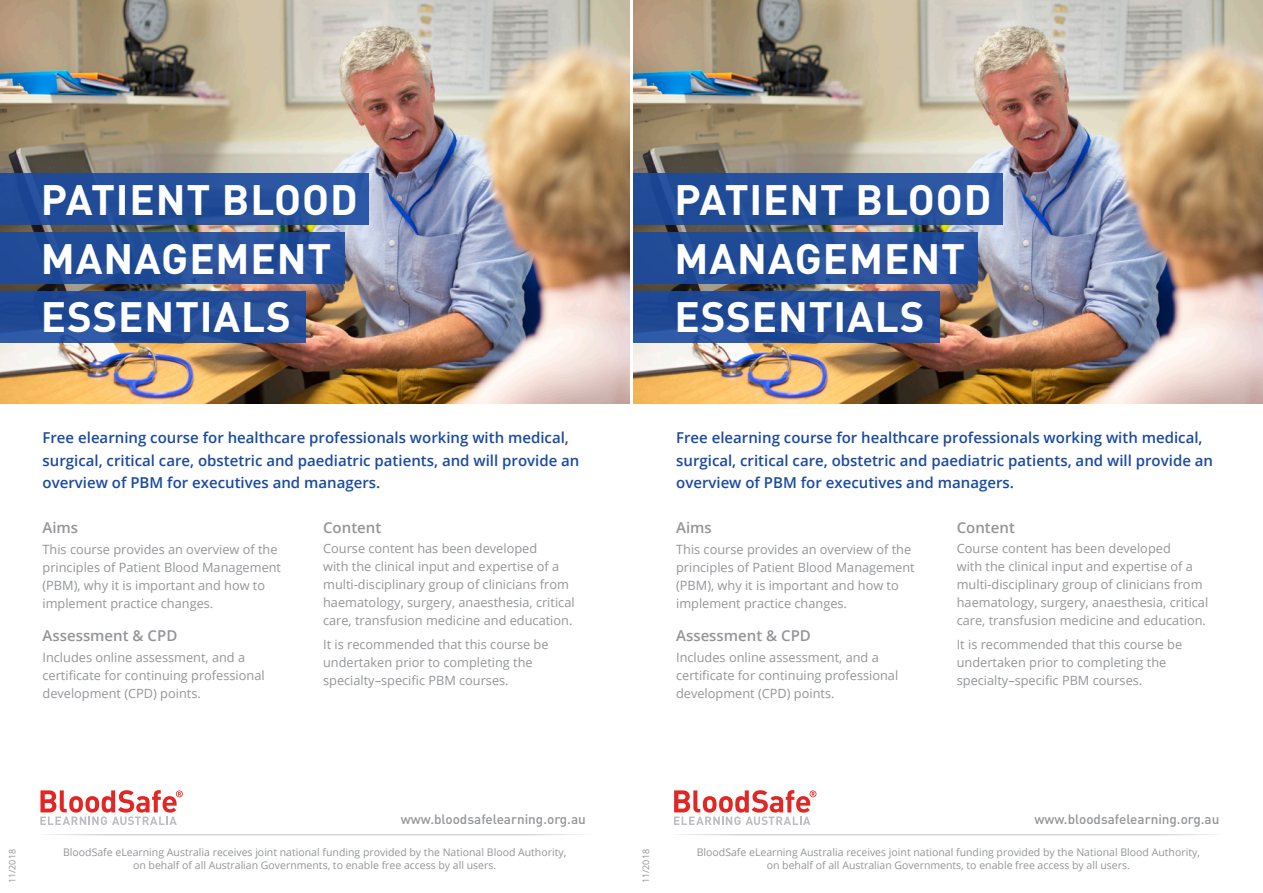
<style>
.page{position:relative;width:1263px;height:893px;background:#fff}
.page>*{position:absolute;margin:0;border:0;box-sizing:border-box;transform-origin:0 0}
.t1{font:700 42px/58.5px "DIN";letter-spacing:.02em;color:#fff}
.t2{font:600 15px/22.5px "Open Sans";color:#1a4aa0}
.t3{font:600 15px "Open Sans";color:#939598}
.t4{font:500 13.5px "DIN";color:#939598}
.t5{font:12.75px/18px "Open Sans";color:#939598}
.t6{font:10.5px/13.5px "Open Sans";color:#939598;text-align:center}
.t7{font:9px "Open Sans";color:#939598}
</style>
<div class="page">
<svg style="left:40px;top:790px;width:143px;height:35px"></svg>
<svg style="left:47px;top:834px;width:534px;height:1px"></svg>
<img style="left:0;top:0;width:629px;height:404px">
<div style="left:0;top:173px;width:369px;height:52px;background:linear-gradient(to right,#1e4894,#2b56a2)"></div>
<div style="left:0;top:232px;width:344px;height:52px;background:linear-gradient(to right,#1f4a95,#2a539f)"></div>
<div style="left:0;top:291px;width:306px;height:52px;background:linear-gradient(to bottom,#214994,#26509b)"></div>
<svg style="left:674px;top:790px;width:142px;height:35px"></svg>
<svg style="left:681px;top:834px;width:533px;height:1px"></svg>
<img style="left:634px;top:0;width:629px;height:404px">
<div style="left:634px;top:173px;width:368px;height:52px;background:linear-gradient(to right,#1e4894,#2b56a2)"></div>
<div style="left:634px;top:232px;width:344px;height:52px;background:linear-gradient(to right,#1f4a95,#2a539f)"></div>
<div style="left:634px;top:291px;width:306px;height:52px;background:linear-gradient(to bottom,#214994,#26509b)"></div>
<p class="t1" style="left:41px;top:169px;width:318px">PATIENT BLOOD<br>MANAGEMENT<br>ESSENTIALS</p>
<p class="t2" style="left:43px;top:426px;width:538px">Free elearning course for healthcare professionals working with medical, surgical, critical care, obstetric and paediatric patients, and will provide an overview of PBM for executives and managers.</p>
<p class="t3" style="left:43px;top:518px;width:37px">Aims</p>
<p class="t5" style="left:43px;top:540px;width:240px">This course provides an overview of the principles of Patient Blood Management (PBM), why it is important and how to implement practice changes.</p>
<p class="t3" style="left:43px;top:626px;width:136px">Assessment &amp; CPD</p>
<p class="t5" style="left:43px;top:647px;width:224px">Includes online assessment, and a certificate for continuing professional development (CPD) points.</p>
<p class="t3" style="left:323px;top:517px;width:60px">Content</p>
<p class="t5" style="left:323px;top:539px;width:253px">Course content has been developed<br>with the clinical input and expertise of a multi-disciplinary group of clinicians from haematology, surgery, anaesthesia, critical care, transfusion medicine and education.</p>
<p class="t5" style="left:323px;top:635px;width:227px">It is recommended that this course be undertaken prior to completing the specialty–specific PBM courses.</p>
<p class="t7" style="left:6px;top:883px;width:36px;rotate:-90deg">11/2018</p>
<p class="t4" style="left:401px;top:810px;width:186px">www.bloodsafelearning.org.au</p>
<p class="t6" style="left:63px;top:845px;width:505px">BloodSafe eLearning Australia receives joint national funding provided by the National Blood Authority, on behalf of all Australian Governments, to enable free access by all users.</p>
<p class="t1" style="left:674px;top:169px;width:318px">PATIENT BLOOD<br>MANAGEMENT<br>ESSENTIALS</p>
<p class="t2" style="left:676px;top:426px;width:538px">Free elearning course for healthcare professionals working with medical, surgical, critical care, obstetric and paediatric patients, and will provide an overview of PBM for executives and managers.</p>
<p class="t3" style="left:676px;top:518px;width:37px">Aims</p>
<p class="t5" style="left:676px;top:540px;width:240px">This course provides an overview of the principles of Patient Blood Management (PBM), why it is important and how to implement practice changes.</p>
<p class="t3" style="left:676px;top:626px;width:136px">Assessment &amp; CPD</p>
<p class="t5" style="left:676px;top:647px;width:224px">Includes online assessment, and a certificate for continuing professional development (CPD) points.</p>
<p class="t3" style="left:957px;top:517px;width:60px">Content</p>
<p class="t5" style="left:957px;top:539px;width:253px">Course content has been developed<br>with the clinical input and expertise of a multi-disciplinary group of clinicians from haematology, surgery, anaesthesia, critical care, transfusion medicine and education.</p>
<p class="t5" style="left:957px;top:635px;width:227px">It is recommended that this course be undertaken prior to completing the specialty–specific PBM courses.</p>
<p class="t7" style="left:640px;top:883px;width:36px;rotate:-90deg">11/2018</p>
<p class="t4" style="left:1034px;top:810px;width:186px">www.bloodsafelearning.org.au</p>
<p class="t6" style="left:697px;top:845px;width:505px">BloodSafe eLearning Australia receives joint national funding provided by the National Blood Authority, on behalf of all Australian Governments, to enable free access by all users.</p>
</div>
